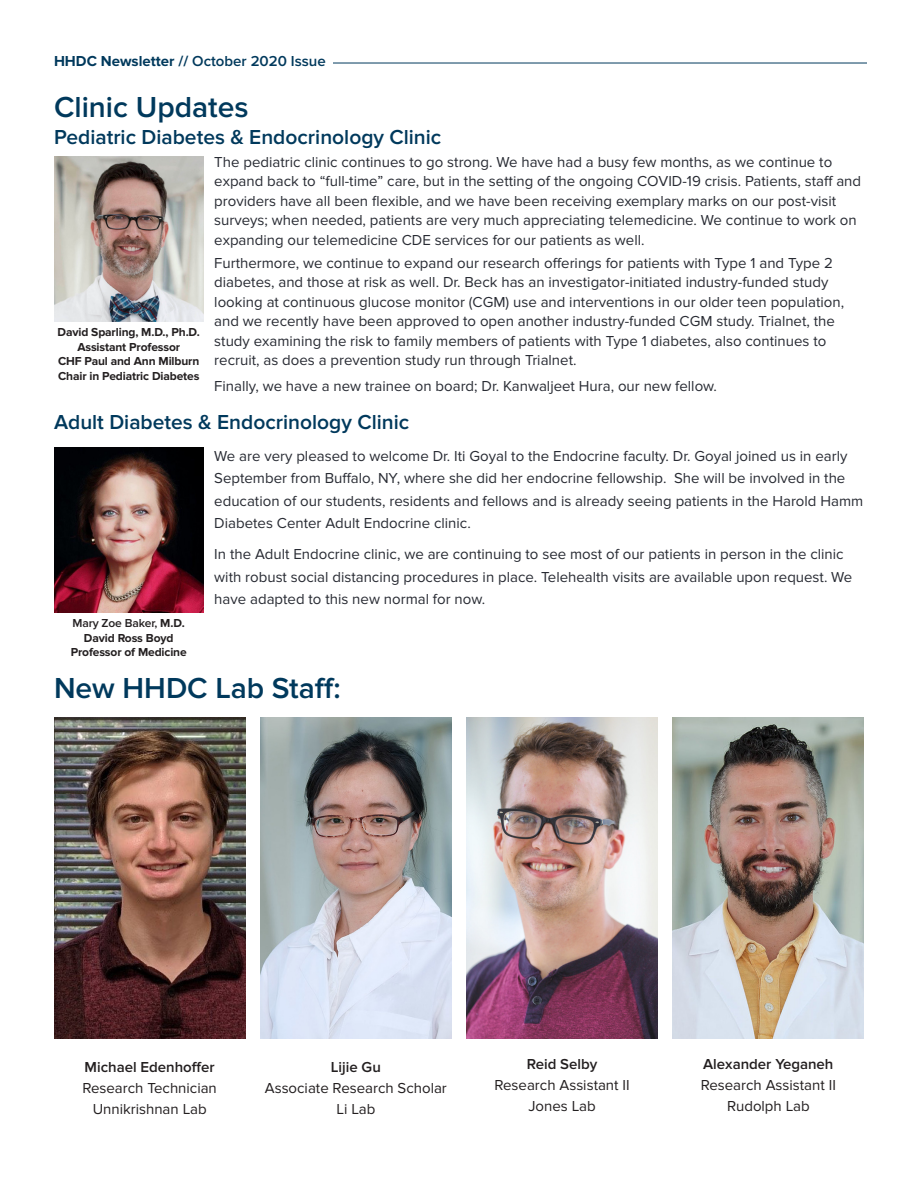
<style>
.page{position:relative;width:918px;height:1188px;background:#fff}
.page>*{position:absolute;margin:0;border:0;box-sizing:border-box;transform-origin:0 0}
.t1{font:600 30px "Proxima Nova";color:#00395c}
.t2{font:600 21px "Proxima Nova";color:#00395c}
.t3{font:15px/19.5px "Proxima Nova";color:#282b33}
.t4{font:15px/21px "Proxima Nova";color:#231f20;text-align:center}
.t5{font:700 15px "Proxima Nova";color:#00395c}
.t6{font:600 15px "Proxima Nova";color:#231f20}
.t7{font:700 12px/14.4px "Proxima Nova";letter-spacing:-.01em;color:#231f20}
.s1{font-weight:600}
</style>
<div class="page">
<hr style="left:333px;top:63px;width:534px;height:1px;background:#00395c">
<img style="left:54px;top:717px;width:191px;height:321px">
<img style="left:260px;top:717px;width:192px;height:321px">
<img style="left:466px;top:717px;width:192px;height:321px">
<img style="left:673px;top:717px;width:191px;height:321px">
<img style="left:54px;top:157px;width:150px;height:165px">
<img style="left:54px;top:448px;width:150px;height:165px">
<p class="t5" style="left:54px;top:52px;width:273px">HHDC Newsletter // <span class="s1">October 2020 Issue</span></p>
<p class="t1" style="left:54px;top:89px;width:196px">Clinic Updates</p>
<p class="t2" style="left:54px;top:125px;width:389px">Pediatric Diabetes &amp; Endocrinology Clinic</p>
<p class="t3" style="left:214px;top:152px;width:648px">The pediatric clinic continues to go strong. We have had a busy few months, as we continue to expand back to “full-time” care, but in the setting of the ongoing COVID-19 crisis. Patients, staff and providers have all been flexible, and we have been receiving exemplary marks on our post-visit surveys; when needed, patients are very much appreciating telemedicine. We continue to work on expanding our telemedicine CDE services for our patients as well.</p>
<p class="t3" style="left:214px;top:253px;width:631px">Furthermore, we continue to expand our research offerings for patients with Type 1 and Type 2 diabetes, and those at risk as well. Dr. Beck has an investigator-initiated industry-funded study looking at continuous glucose monitor (CGM) use and interventions in our older teen population, and we recently have been approved to open another industry-funded CGM study. Trialnet, the study examining the risk to family members of patients with Type 1 diabetes, also continues to recruit, as does a prevention study run through Trialnet.</p>
<p class="t3" style="left:214px;top:376px;width:504px">Finally, we have a new trainee on board; Dr. Kanwaljeet Hura, our new fellow.</p>
<p class="t2" style="left:54px;top:410px;width:357px">Adult Diabetes &amp; Endocrinology Clinic</p>
<p class="t3" style="left:214px;top:445px;width:650px;line-height:22.5px">We are very pleased to welcome Dr. Iti Goyal to the Endocrine faculty. Dr. Goyal joined us in early September from Buffalo, NY, where she did her endocrine fellowship. She will be involved in the education of our students, residents and fellows and is already seeing patients in the Harold Hamm Diabetes Center Adult Endocrine clinic.</p>
<p class="t3" style="left:214px;top:543px;width:640px;line-height:22.5px">In the Adult Endocrine clinic, we are continuing to see most of our patients in person in the clinic with robust social distancing procedures in place. Telehealth visits are available upon request. We have adapted to this new normal for now.</p>
<p class="t7" style="left:58px;top:325px;width:144px">David Sparling, M.D., Ph.D.</p>
<p class="t7" style="left:77px;top:340px;width:104px">Assistant Professor</p>
<p class="t7" style="left:58px;top:354px;width:143px">CHF Paul and Ann Milburn<br>Chair in Pediatric Diabetes</p>
<p class="t7" style="left:71px;top:616px;width:118px;text-align:center"><span class="s1">Mary Zoe Baker,</span> M.D.<br>David Ross Boyd<br>Professor of Medicine</p>
<p class="t1" style="left:54px;top:671px;width:288px">New HHDC Lab Staff:</p>
<p class="t4" style="left:82px;top:1056px;width:136px"><span class="s1">Michael Edenhoffer<br></span>Research Technician<br>Unnikrishnan Lab</p>
<p class="t6" style="left:331px;top:1058px;width:52px">Lijie Gu</p>
<p class="t4" style="left:265px;top:1077px;width:184px">Associate Research Scholar</p>
<p class="t4" style="left:336px;top:1098px;width:40px">Li Lab</p>
<p class="t4" style="left:495px;top:1053px;width:137px"><span class="s1">Reid Selby<br></span>Research Assistant II</p>
<p class="t4" style="left:529px;top:1095px;width:69px">Jones Lab</p>
<p class="t6" style="left:703px;top:1055px;width:132px">Alexander Yeganeh</p>
<p class="t4" style="left:701px;top:1074px;width:137px">Research Assistant II</p>
<p class="t4" style="left:727px;top:1095px;width:84px">Rudolph Lab</p>
</div>
